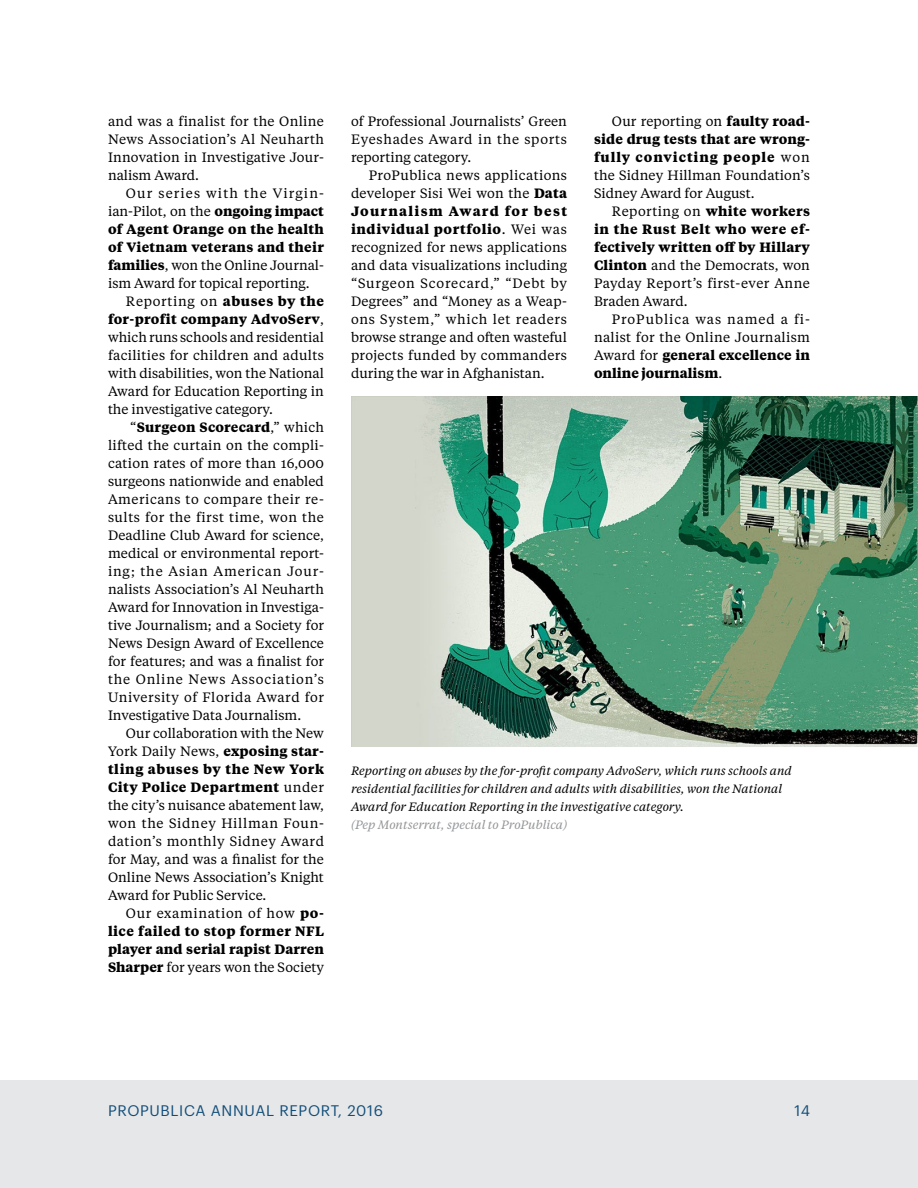
<style>
.page{position:relative;width:918px;height:1188px;background:#fff}
.page>*{position:absolute;margin:0;border:0;box-sizing:border-box;transform-origin:0 0}
.t1{font:15px "Graphik";letter-spacing:.045em;color:#124e7a}
.t2{font:13.5px/18px "Tiempos Text";letter-spacing:.005em;color:#000;text-align:justify}
.t3{font:700 13.5px/18px "Tiempos Text";letter-spacing:.01em;color:#000;text-align:justify}
.t4{font:italic 12px/18px "Tiempos Text";color:#000}
.t5{font:italic 12px "Tiempos Text";color:#939598}
.s1{font-weight:700}
.s2{font-weight:400}
</style>
<div class="page">
<div style="left:0;top:1080px;width:918px;height:108px;background:#e6e7e8"></div>
<img style="left:351px;top:396px;width:567px;height:351px">
<p class="t2" style="left:108px;top:112px;width:218px">and was a finalist for the Online News Association’s Al Neuharth Innovation in Investigative Jour&shy;nalism Award.</p>
<p class="t2" style="left:108px;top:184px;width:218px;text-indent:18px">Our series with the Virgin&shy;ian-Pilot, on the <span class="s1">ongoing impact of Agent Orange on the health of Vietnam veterans and their families</span>, won the Online Journal&shy;ism Award for topical reporting.</p>
<p class="t2" style="left:108px;top:292px;width:218px;text-indent:18px">Reporting on <span class="s1">abuses by the for-profit company AdvoServ</span>, which runs schools and residential facilities for children and adults with disabilities, won the National Award for Education Reporting in the investigative category.</p>
<p class="t2" style="left:108px;top:418px;width:218px;text-indent:22px">“<span class="s1">Surgeon Scorecard</span>,” which lifted the curtain on the compli&shy;cation rates of more than 16,000 surgeons nationwide and enabled Americans to compare their re&shy;sults for the first time, won the Deadline Club Award for science, medical or environmental report&shy;ing; the Asian American Jour&shy;nalists Association’s Al Neuharth Award for Innovation in Investiga&shy;tive Journalism; and a Society for News Design Award of Excellence for features; and was a finalist for the Online News Association’s University of Florida Award for Investigative Data Journalism.</p>
<p class="t2" style="left:108px;top:723px;width:218px;text-indent:18px">Our collaboration with the New York Daily News, <span class="s1">exposing star&shy;tling abuses by the New York City Police Department</span> under the city’s nuisance abatement law, won the Sidney Hillman Foun&shy;dation’s monthly Sidney Award for May, and was a finalist for the Online News Association’s Knight Award for Public Service.</p>
<p class="t3" style="left:108px;top:903px;width:218px;text-indent:18px"><span class="s2">Our examination of how</span> po&shy;lice failed to stop former NFL player and serial rapist Darren Sharper <span class="s2">for years won the Society</span></p>
<p class="t2" style="left:351px;top:111px;width:218px">of Professional Journalists’ Green Eyeshades Award in the sports reporting category.</p>
<p class="t2" style="left:351px;top:165px;width:218px;text-indent:18px">ProPublica news applications developer Sisi Wei won the <span class="s1">Data Journalism Award for best individual portfolio</span>. Wei was recognized for news applications and data visualizations including “Surgeon Scorecard,” “Debt by Degrees” and “Money as a Weap&shy;ons System,” which let readers browse strange and often wasteful projects funded by commanders during the war in Afghanistan.</p>
<p class="t2" style="left:594px;top:111px;width:218px;text-indent:18px">Our reporting on <span class="s1">faulty road&shy;side drug tests that are wrong&shy;fully convicting people</span> won the Sidney Hillman Foundation’s Sidney Award for August.</p>
<p class="t2" style="left:594px;top:201px;width:218px;text-indent:18px">Reporting on <span class="s1">white workers in the Rust Belt who were ef&shy;fectively written off by Hillary Clinton</span> and the Democrats, won Payday Report’s first-ever Anne Braden Award.</p>
<p class="t2" style="left:594px;top:309px;width:218px;text-indent:18px">ProPublica was named a fi&shy;nalist for the Online Journalism Award for <span class="s1">general excellence in online journalism</span>.</p>
<p class="t4" style="left:351px;top:761px;width:442px">Reporting on abuses by the for-profit company AdvoServ, which runs schools and residential facilities for children and adults with disabilities, won the National<br>Award for Education Reporting in the investigative category.</p>
<p class="t5" style="left:351px;top:816px;width:218px">(Pep Montserrat, special to ProPublica)</p>
<p class="t1" style="left:108px;top:1099px;width:277px">PROPUBLICA ANNUAL REPORT, 2016</p>
<p class="t1" style="left:794px;top:1099px;width:17px">14</p>
</div>
